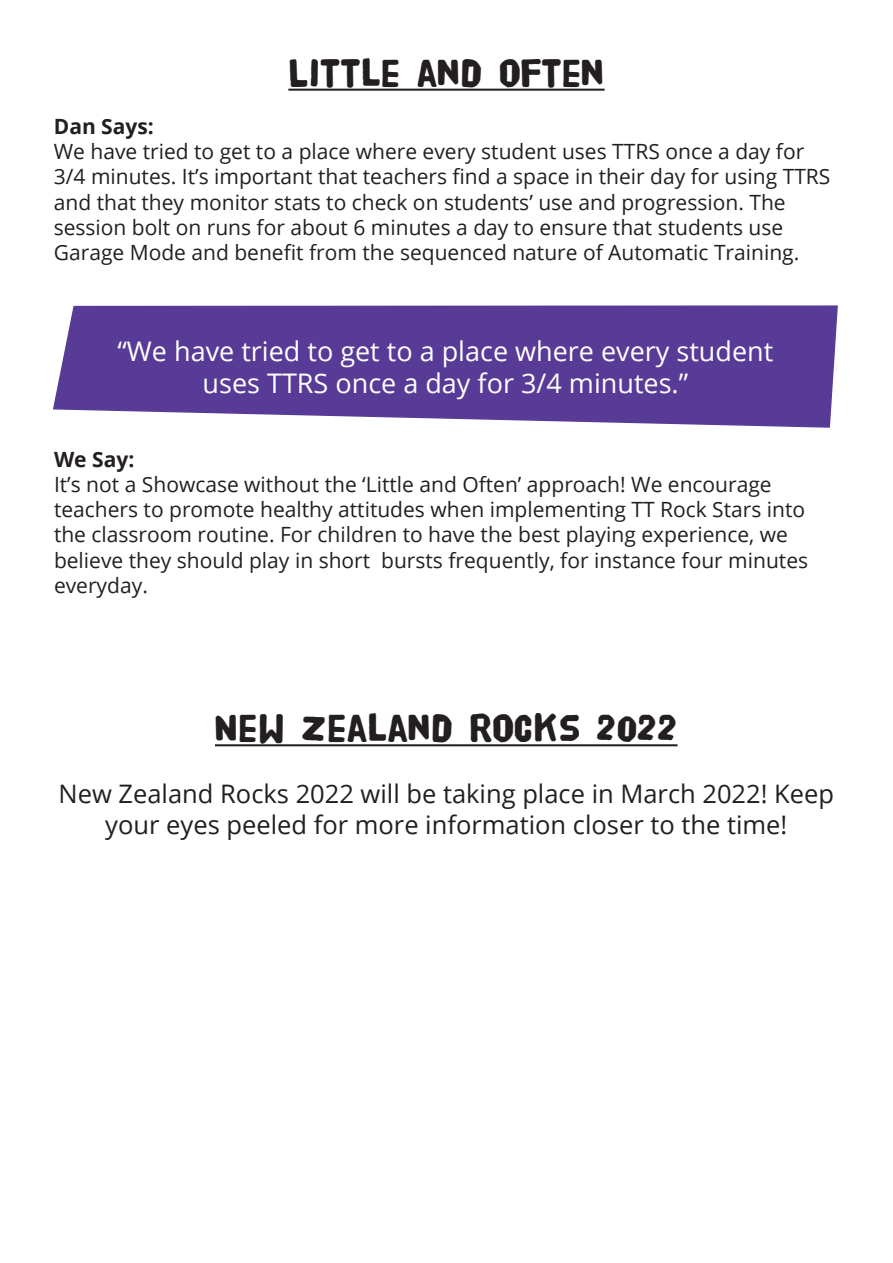
<style>
.page{position:relative;width:893px;height:1263px;background:#fff}
.page>*{position:absolute;margin:0;border:0;box-sizing:border-box;transform-origin:0 0}
.t1{font:40.5px "HVD Poster Clean";color:#231f20}
.t2{font:27px/32.4px "Open Sans";color:#fff;text-align:center}
.t3{font:25.5px/30.6px "Open Sans";color:#231f20;text-align:center}
.t4{font:21px/25.2px "Open Sans";color:#231f20}
.t5{font:700 21px "Open Sans";color:#231f20}
</style>
<div class="page">
<svg style="left:53px;top:305px;width:785px;height:123px;background:#674ea1"></svg>
<hr style="left:288px;top:89px;width:317px;height:2px;background:#231f20">
<hr style="left:215px;top:744px;width:463px;height:2px;background:#231f20">
<h1 class="t1" style="left:288px;top:54px;width:318px">LITTLE AND OFTEN</h1>
<p class="t5" style="left:54px;top:112px;width:102px">Dan Says:</p>
<p class="t4" style="left:54px;top:139px;width:778px">We have tried to get to a place where every student uses TTRS once a day for 3/4 minutes. It’s important that teachers find a space in their day for using TTRS and that they monitor stats to check on students’ use and progression. The session bolt on runs for about 6 minutes a day to ensure that students use Garage Mode and benefit from the sequenced nature of Automatic Training.</p>
<p class="t2" style="left:117px;top:334px;width:657px">“We have tried to get to a place where every student uses TTRS once a day for 3/4 minutes.”</p>
<p class="t5" style="left:54px;top:444px;width:82px">We Say:</p>
<p class="t4" style="left:54px;top:471px;width:756px">It’s not a Showcase without the ‘Little and Often’ approach! We encourage teachers to promote healthy attitudes when implementing TT Rock Stars into the classroom routine. For children to have the best playing experience, we believe they should play in short bursts frequently, for instance four minutes everyday.</p>
<h1 class="t1" style="left:215px;top:710px;width:464px">NEW ZEALAND ROCKS 2022</h1>
<p class="t3" style="left:59px;top:778px;width:777px">New Zealand Rocks 2022 will be taking place in March 2022! Keep your eyes peeled for more information closer to the time!</p>
</div>
